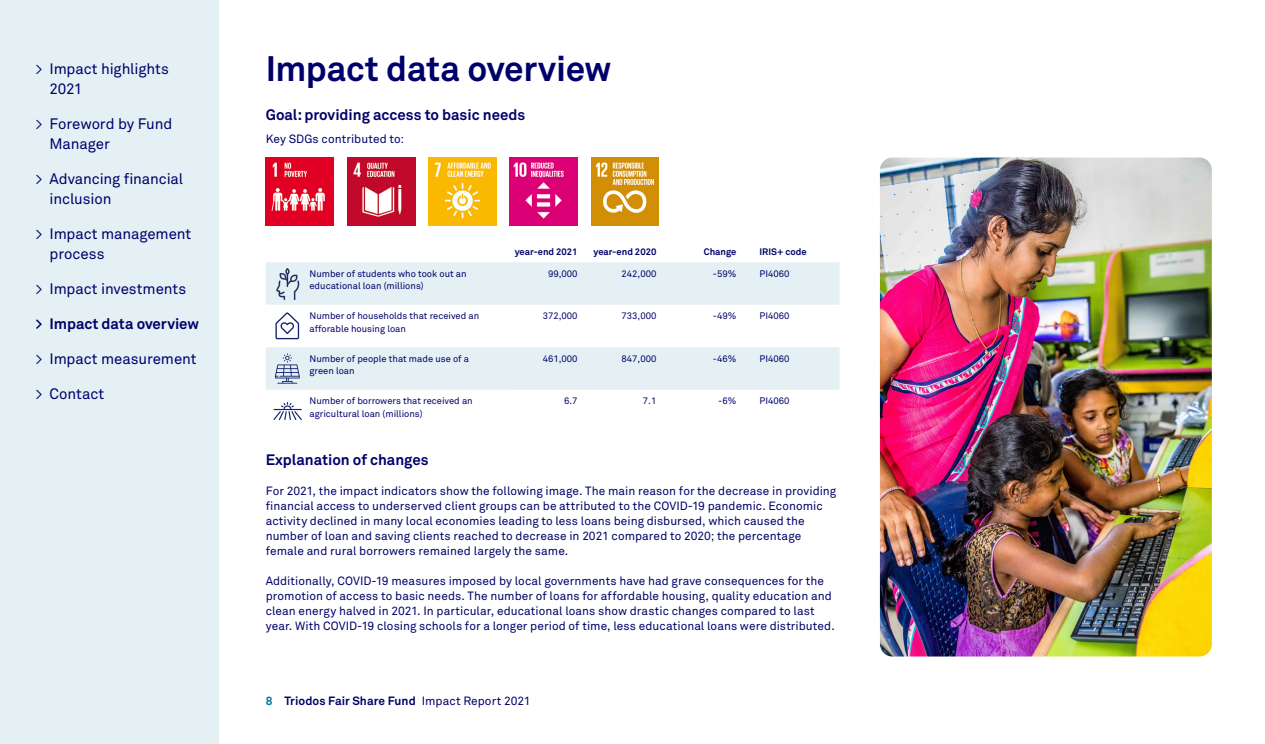
<style>
.page{position:relative;width:1265px;height:744px;background:#fff}
.page>*{position:absolute;margin:0;border:0;box-sizing:border-box;transform-origin:0 0}
.Hoofkop{font:700 35px "Akkurat Pro";letter-spacing:-.01em;color:#00006b}
.Hoofkop-2{font:15px/20px "Akkurat Pro";letter-spacing:-.005em;color:#00006b}
.Heading_Bold_12_14{font:700 15px "Akkurat Pro";color:#00006b}
.Hoofkop-3{font:700 15px "Akkurat Pro";letter-spacing:-.005em;color:#00006b}
.Platte_tekst{font:11.88px/15px "Akkurat Pro";letter-spacing:.005em;color:#00006b}
.t1{font:700 11.88px "Akkurat Pro";letter-spacing:.005em;color:#00006b}
.Table_Regular_7_5{font:9.38px/12.5px "Akkurat Pro";color:#00006b}
.Table_Regular_7_5-2{font:700 9.38px "Akkurat Pro";color:#00006b}
.s1{color:#007997}
.s2{font-weight:400}
</style>
<div class="page">
<div style="left:0;top:0;width:219px;height:744px;background:#e5f0f4"></div>
<svg style="left:266px;top:262px;width:573px;height:128px;fill:#e5f0f4"></svg>
<img style="left:275px;top:267px;width:25px;height:33px">
<svg style="left:275px;top:312px;width:24px;height:27px"></svg>
<svg style="left:275px;top:353px;width:25px;height:31px"></svg>
<svg style="left:273px;top:402px;width:29px;height:18px"></svg>
<img style="left:266px;top:158px;width:67px;height:67px">
<img style="left:348px;top:158px;width:67px;height:67px">
<img style="left:429px;top:158px;width:67px;height:67px">
<img style="left:510px;top:158px;width:67px;height:67px">
<img style="left:591px;top:158px;width:68px;height:67px">
<img style="left:880px;top:158px;width:332px;height:498px">
<p class="Hoofkop-2" style="left:50px;top:59px;width:121px;text-indent:-14px">&gt; Impact highlights<br>2021</p>
<p class="Hoofkop-2" style="left:50px;top:114px;width:124px;text-indent:-14px">&gt; Foreword by Fund<br>Manager</p>
<p class="Hoofkop-2" style="left:50px;top:169px;width:135px;text-indent:-14px">&gt; Advancing financial inclusion</p>
<p class="Hoofkop-2" style="left:50px;top:224px;width:143px;text-indent:-14px">&gt; Impact management process</p>
<p class="Hoofkop-2" style="left:35px;top:279px;width:152px">&gt; Impact investments</p>
<p class="Hoofkop-3" style="left:35px;top:314px;width:165px">&gt; Impact data overview</p>
<p class="Hoofkop-2" style="left:35px;top:349px;width:163px">&gt; Impact measurement</p>
<p class="Hoofkop-2" style="left:35px;top:384px;width:70px">&gt; Contact</p>
<p class="Hoofkop" style="left:266px;top:46px;width:347px">Impact data overview</p>
<p class="Heading_Bold_12_14" style="left:266px;top:105px;width:261px">Goal: providing access to basic needs</p>
<p class="Platte_tekst" style="left:266px;top:131px;width:140px">Key SDGs contributed to:</p>
<p class="Table_Regular_7_5-2" style="left:515px;top:246px;width:64px">year-end 2021</p>
<p class="Table_Regular_7_5-2" style="left:594px;top:246px;width:64px">year-end 2020</p>
<p class="Table_Regular_7_5-2" style="left:704px;top:246px;width:34px">Change</p>
<p class="Table_Regular_7_5-2" style="left:759px;top:246px;width:49px">IRIS+ code</p>
<p class="Table_Regular_7_5" style="left:309px;top:267px;width:159px">Number of students who took out an educational loan (millions)</p>
<p class="Table_Regular_7_5" style="left:548px;top:267px;width:31px">99,000</p>
<p class="Table_Regular_7_5" style="left:622px;top:267px;width:36px">242,000</p>
<p class="Table_Regular_7_5" style="left:713px;top:267px;width:25px">-59%</p>
<p class="Table_Regular_7_5" style="left:759px;top:267px;width:31px">PI4060</p>
<p class="Table_Regular_7_5" style="left:309px;top:310px;width:171px">Number of households that received an afforable housing loan</p>
<p class="Table_Regular_7_5" style="left:543px;top:310px;width:36px">372,000</p>
<p class="Table_Regular_7_5" style="left:622px;top:310px;width:36px">733,000</p>
<p class="Table_Regular_7_5" style="left:713px;top:310px;width:25px">-49%</p>
<p class="Table_Regular_7_5" style="left:759px;top:310px;width:31px">PI4060</p>
<p class="Table_Regular_7_5" style="left:309px;top:352px;width:161px">Number of people that made use of a green loan</p>
<p class="Table_Regular_7_5" style="left:543px;top:352px;width:36px">461,000</p>
<p class="Table_Regular_7_5" style="left:622px;top:352px;width:36px">847,000</p>
<p class="Table_Regular_7_5" style="left:713px;top:352px;width:25px">-46%</p>
<p class="Table_Regular_7_5" style="left:759px;top:352px;width:31px">PI4060</p>
<p class="Table_Regular_7_5" style="left:309px;top:395px;width:165px">Number of borrowers that received an agricultural loan (millions)</p>
<p class="Table_Regular_7_5" style="left:564px;top:395px;width:15px">6.7</p>
<p class="Table_Regular_7_5" style="left:643px;top:395px;width:15px">7.1</p>
<p class="Table_Regular_7_5" style="left:718px;top:395px;width:20px">-6%</p>
<p class="Table_Regular_7_5" style="left:759px;top:395px;width:31px">PI4060</p>
<p class="Heading_Bold_12_14" style="left:266px;top:450px;width:164px">Explanation of changes</p>
<p class="Platte_tekst" style="left:266px;top:483px;width:572px">For 2021, the impact indicators show the following image. The main reason for the decrease in providing financial access to underserved client groups can be attributed to the COVID-19 pandemic. Economic activity declined in many local economies leading to less loans being disbursed, which caused the number of loan and saving clients reached to decrease in 2021 compared to 2020; the percentage female and rural borrowers remained largely the same.</p>
<p class="Platte_tekst" style="left:266px;top:573px;width:571px">Additionally, COVID-19 measures imposed by local governments have had grave consequences for the promotion of access to basic needs. The number of loans for affordable housing, quality education and clean energy halved in 2021. In particular, educational loans show drastic changes compared to last year. With COVID-19 closing schools for a longer period of time, less educational loans were distributed.</p>
<p class="t1" style="left:266px;top:693px;width:266px"><span class="s1">8</span> Triodos Fair Share Fund <span class="s2">Impact Report 2021</span></p>
</div>
